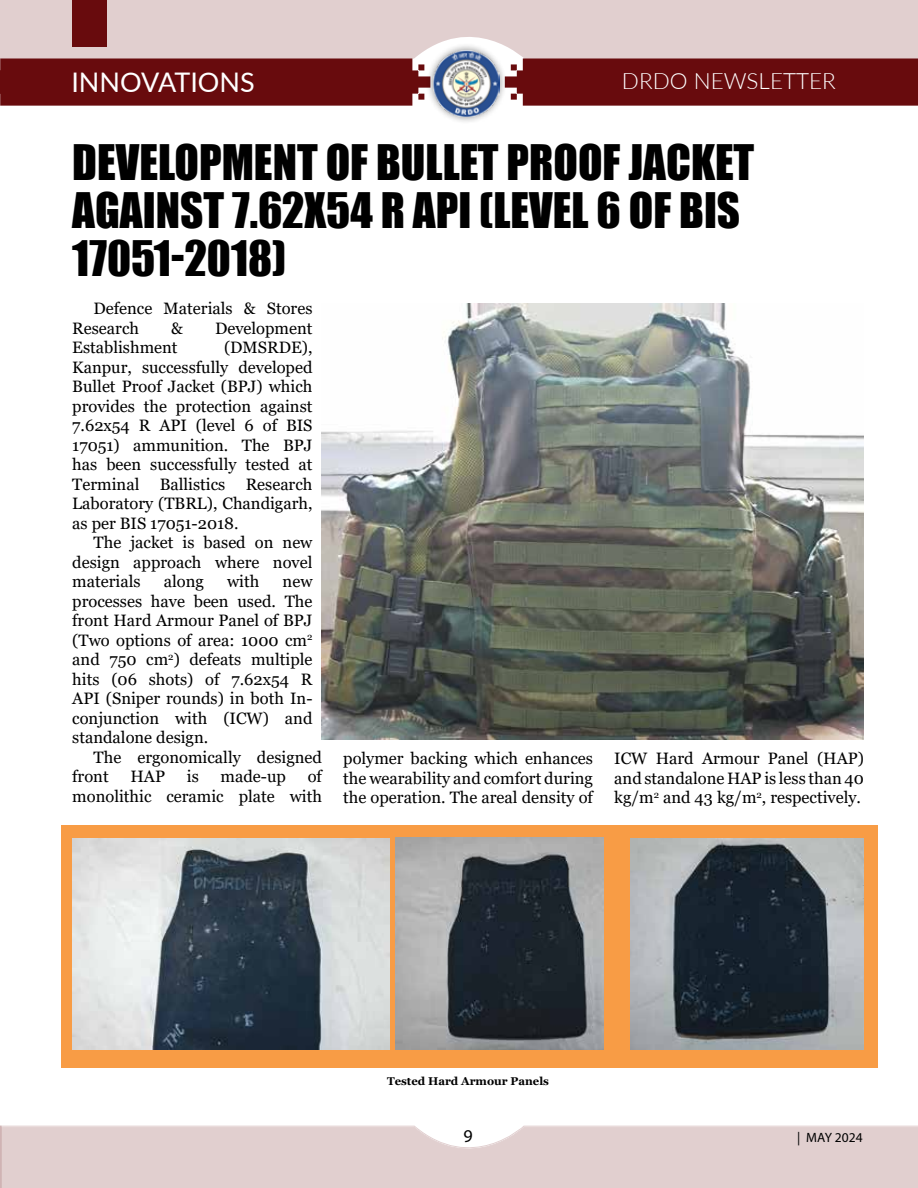
<style>
.page{position:relative;width:918px;height:1188px;background:#fff}
.page>*{position:absolute;margin:0;border:0;box-sizing:border-box;transform-origin:0 0}
.t1{font:45px/48px "Impact";color:#000}
.t2{font:27px "Lato";color:#fff}
.t3{font:300 22.5px "Lato";color:#fff}
.t4{font:18px "Myriad Pro";color:#000}
.t5{font:16.5px/19.5px "Georgia";color:#000;text-align:justify}
.t6{font:13.5px "Myriad Pro";color:#000}
.t7{font:700 11.25px "Georgia";color:#000}
</style>
<div class="page">
<div style="left:508px;top:59px;width:410px;height:47px;background:#680b0d"></div>
<div style="left:0;top:59px;width:425px;height:47px;background:#680b0d"></div>
<svg style="left:0;top:1125px;width:918px;height:2px;background:#f0e7e7"></svg>
<div style="left:0;top:1127px;width:918px;height:61px;background:#e1cfcf"></div>
<div style="left:0;top:0;width:918px;height:59px;background:#e1cfcf"></div>
<div style="left:425px;top:43px;width:83px;height:82px;background:#000;opacity:.5"></div>
<img style="left:434px;top:51px;width:65px;height:66px">
<div style="left:73px;top:0;width:34px;height:46px;background:#680b0d"></div>
<div style="left:61px;top:825px;width:817px;height:243px;background:#f89c45"></div>
<img style="left:321px;top:304px;width:543px;height:436px">
<img style="left:72px;top:838px;width:317px;height:212px">
<img style="left:396px;top:837px;width:208px;height:212px">
<img style="left:631px;top:838px;width:233px;height:212px">
<h2 class="t2" style="left:71px;top:63px;width:185px">INNOVATIONS</h2>
<h3 class="t3" style="left:622px;top:65px;width:215px">DRDO NEWSLETTER</h3>
<h1 class="t1" style="left:72px;top:137px;width:683px">DEVELOPMENT OF BULLET PROOF JACKET<br>AGAINST 7.62X54 R API (LEVEL 6 OF BIS<br>17051-2018)</h1>
<p class="t5" style="left:72px;top:299px;width:242px;text-indent:21px">Defence Materials &amp; Stores<br>Research</p>
<p class="t5" style="left:171px;top:319px;width:13px">&amp;</p>
<p class="t5" style="left:215px;top:319px;width:99px">Development</p>
<p class="t5" style="left:72px;top:338px;width:107px">Establishment</p>
<p class="t5" style="left:72px;top:338px;width:242px;text-indent:152px">(DMSRDE), Kanpur, successfully developed Bullet Proof Jacket (BPJ) which provides the protection against 7.62x54 R API (level 6 of BIS 17051) ammunition. The BPJ has been successfully tested at Terminal Ballistics Research Laboratory (TBRL), Chandigarh, as per BIS 17051-2018.</p>
<p class="t5" style="left:72px;top:533px;width:242px;text-indent:21px">The jacket is based on new design approach where novel materials</p>
<p class="t5" style="left:164px;top:572px;width:42px">along</p>
<p class="t5" style="left:227px;top:572px;width:34px">with</p>
<p class="t5" style="left:72px;top:572px;width:242px;text-indent:210px">new processes have been used. The front Hard Armour Panel of BPJ (Two options of area: 1000 cm<sup>2 </sup>and 750 cm<sup>2</sup>) defeats multiple hits (06 shots) of 7.62x54 R API (Sniper rounds) in both In&shy;conjunction with (ICW) and standalone design.</p>
<p class="t5" style="left:72px;top:748px;width:251px;text-indent:21px">The ergonomically designed front</p>
<p class="t5" style="left:343px;top:749px;width:251px">polymer backing which enhances the wearability and comfort during the operation. The areal density of</p>
<p class="t5" style="left:614px;top:749px;width:251px">ICW Hard Armour Panel (HAP) and standalone HAP is less than 40 kg/m<sup>2</sup> and 43 kg/m<sup>2</sup>, respectively.</p>
<p class="t5" style="left:72px;top:767px;width:251px;text-align:right">of<br>monolithic ceramic plate with</p>
<p class="t5" style="left:131px;top:767px;width:36px">HAP</p>
<p class="t5" style="left:187px;top:767px;width:13px">is</p>
<p class="t5" style="left:221px;top:767px;width:67px">made-up</p>
<p class="t7" style="left:387px;top:1074px;width:163px">Tested Hard Armour Panels</p>
<p class="t4" style="left:463px;top:1125px;width:11px">9</p>
<p class="t6" style="left:797px;top:1129px;width:67px">| MAY 2024</p>
</div>
